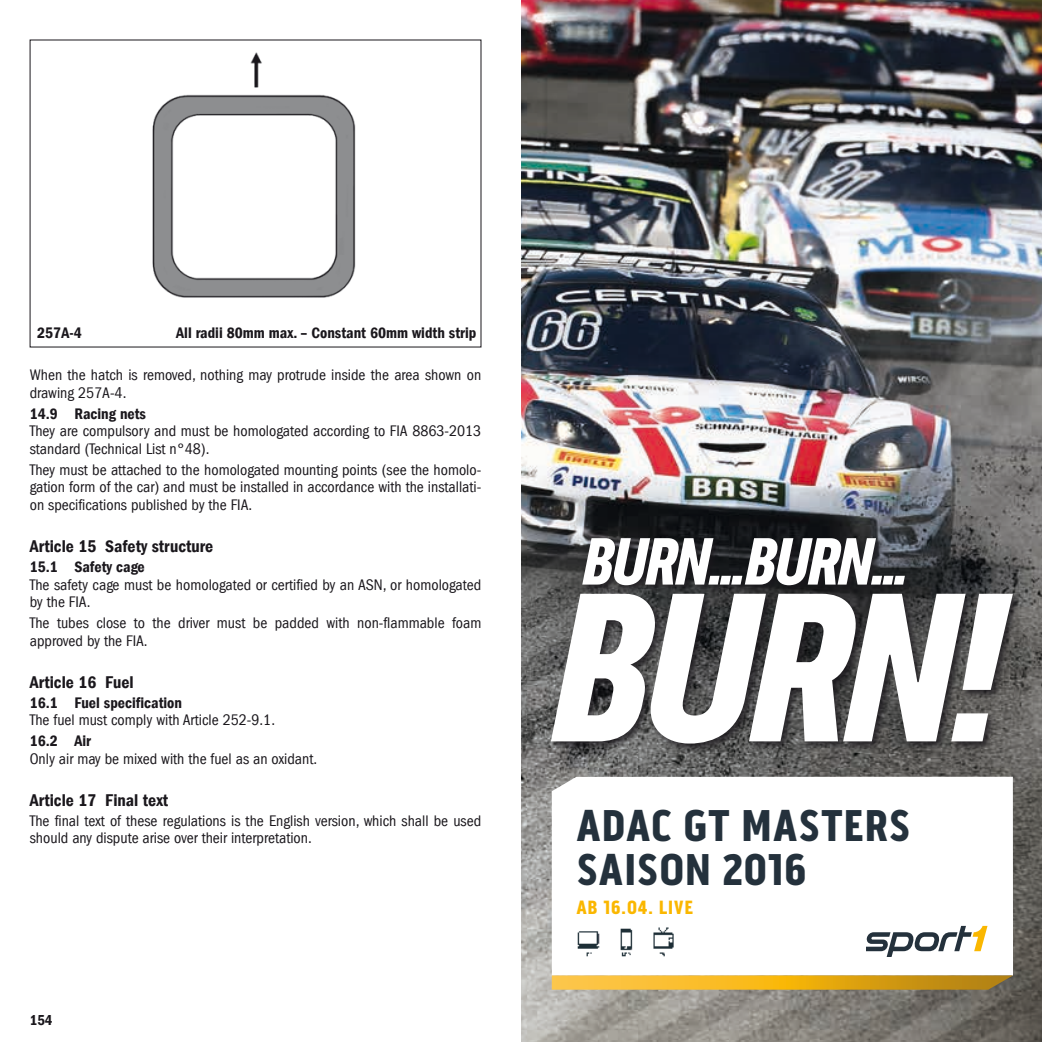
<style>
.page{position:relative;width:1042px;height:1042px;background:#fff}
.page>*{position:absolute;margin:0;border:0;box-sizing:border-box;transform-origin:0 0}
.t1{font:217px "Pill Gothic 300 mg Black Obliq";color:#fff}
.t2{font:68.25px "Pill Gothic 300 mg Black Obliq";letter-spacing:-.055em;color:#fff}
.t3{font:900 45.5px/43.8px "Pill Gothic 300 mg";letter-spacing:.015em;color:#24313c}
.t4{font:900 19.6px "Pill Gothic 300 mg";letter-spacing:.035em;color:#fab700}
.t5{font:17.5px "Franklin Gothic LT Com Dm Cn";color:#1a171c}
.t6{font:condensed 15.75px/17.5px "Franklin Gothic LT Com";color:#1a171c}
.t7{font:15.75px "Franklin Gothic LT Com Dm Cn";color:#1a171c}
.t8{font:14.88px "Franklin Gothic LT Com Dm Cn";color:#1a171c}
</style>
<div class="page">
<img style="left:152px;top:52px;width:204px;height:246px">
<img style="left:521px;top:0;width:521px;height:1042px">
<div style="left:549px;top:536px;width:472px;height:217px;background:#1a171c;opacity:.75"></div>
<svg style="left:552px;top:777px;width:461px;height:198px"></svg>
<svg style="left:552px;top:975px;width:461px;height:14px"></svg>
<svg style="left:866px;top:926px;width:121px;height:31px"></svg>
<img style="left:576px;top:917px;width:160px;height:45px">
<p class="t7" style="left:37px;top:324px;width:46px">257A-4</p>
<p class="t7" style="left:176px;top:324px;width:302px">All radii 80mm max. – Constant 60mm width strip</p>
<p class="t6" style="left:30px;top:367px;width:453px">When the hatch is removed, nothing may protrude inside the area shown on drawing 257A-4.</p>
<p class="t7" style="left:30px;top:405px;width:118px">14.9 Racing nets</p>
<p class="t6" style="left:30px;top:423px;width:453px">They are compulsory and must be homologated according to FIA 8863-2013 standard (Technical List n°48).</p>
<p class="t6" style="left:30px;top:461px;width:453px;text-align:justify">They must be attached to the homologated mounting points (see the homolo&shy;gation form of the car) and must be installed in accordance with the installati&shy;on specifications published by the FIA.</p>
<p class="t5" style="left:30px;top:536px;width:185px">Article 15 Safety structure</p>
<p class="t7" style="left:30px;top:558px;width:117px">15.1 Safety cage</p>
<p class="t6" style="left:30px;top:576px;width:453px">The safety cage must be homologated or certified by an ASN, or homologated by the FIA.</p>
<p class="t6" style="left:30px;top:614px;width:453px">The tubes close to the driver must be padded with non-flammable foam approved by the FIA.</p>
<p class="t5" style="left:30px;top:672px;width:105px">Article 16 Fuel</p>
<p class="t7" style="left:30px;top:693px;width:154px">16.1 Fuel specification</p>
<p class="t6" style="left:30px;top:711px;width:247px">The fuel must comply with Article 252-9.1.</p>
<p class="t7" style="left:30px;top:732px;width:63px">16.2 Air</p>
<p class="t6" style="left:30px;top:750px;width:289px">Only air may be mixed with the fuel as an oxidant.</p>
<p class="t5" style="left:30px;top:790px;width:140px">Article 17 Final text</p>
<p class="t6" style="left:30px;top:812px;width:453px">The final text of these regulations is the English version, which shall be used should any dispute arise over their interpretation.</p>
<p class="t8" style="left:30px;top:1011px;width:24px">154</p>
<h2 class="t2" style="left:584px;top:520px;width:330px">BURN...BURN...</h2>
<h1 class="t1" style="left:557px;top:536px;width:460px">BURN!</h1>
<h3 class="t3" style="left:576px;top:804px;width:336px">ADAC GT MASTERS<br>SAISON 2016</h3>
<p class="t4" style="left:576px;top:895px;width:118px">AB 16.04. LIVE</p>
</div>
